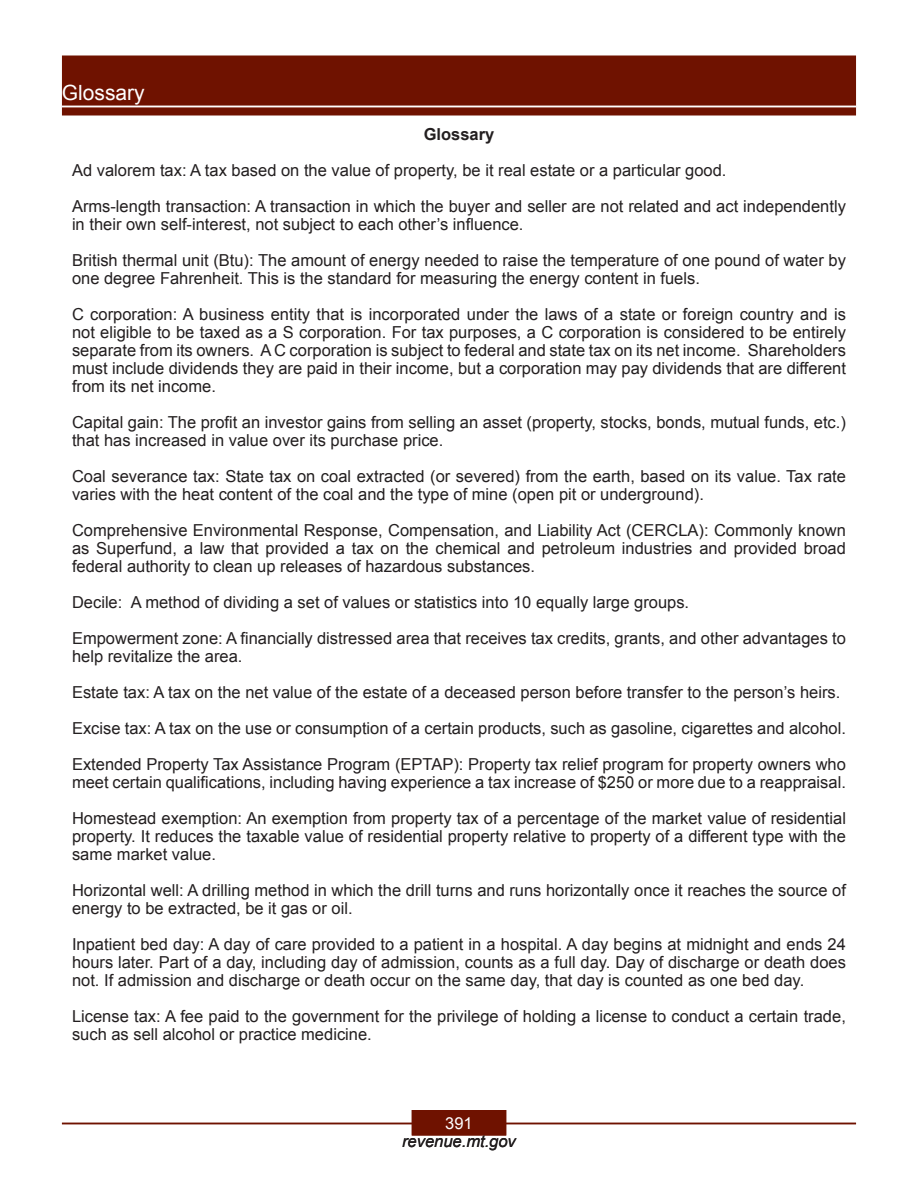
<style>
.page{position:relative;width:918px;height:1188px;background:#fff}
.page>*{position:absolute;margin:0;border:0;box-sizing:border-box;transform-origin:0 0}
.t_of_c_sub_acronymn{font:21px "Arial";color:#fff}
.No_Spacing{font:16.5px/18px "Arial";color:#231f20}
.t1{font:italic 16.5px "Arial";color:#231f20}
.No_Spacing-2{font:700 16.5px "Arial";color:#231f20}
.t2{font:16.5px "Arial";color:#fff}
</style>
<div class="page">
<div style="left:62px;top:56px;width:794px;height:60px;background:#6f1200;border:2px solid #6f1200"></div>
<hr style="left:62px;top:1123px;width:794px;height:1px;background:#6f1200">
<div style="left:412px;top:1111px;width:94px;height:24px;background:#6f1200"></div>
<div style="left:412px;top:1110px;width:94px;height:26px;border:2px solid #6f1200"></div>
<hr style="left:62px;top:106px;width:794px;height:1px;background:#fff">
<p class="t_of_c_sub_acronymn" style="left:62px;top:79px;width:84px">Glossary</p>
<p class="No_Spacing-2" style="left:424px;top:123px;width:72px">Glossary</p>
<p class="No_Spacing" style="left:72px;top:161px;width:656px">Ad valorem tax: A tax based on the value of property, be it real estate or a particular good.</p>
<p class="No_Spacing" style="left:72px;top:197px;width:775px">Arms-length transaction: A transaction in which the buyer and seller are not related and act independently in their own self-interest, not subject to each other’s influence.</p>
<p class="No_Spacing" style="left:72px;top:251px;width:775px">British thermal unit (Btu): The amount of energy needed to raise the temperature of one pound of water by one degree Fahrenheit. This is the standard for measuring the energy content in fuels.</p>
<p class="No_Spacing" style="left:72px;top:305px;width:776px;text-align:justify">C corporation: A business entity that is incorporated under the laws of a state or foreign country and is not eligible to be taxed as a S corporation. For tax purposes, a C corporation is considered to be entirely separate from its owners. A C corporation is subject to federal and state tax on its net income. Shareholders must include dividends they are paid in their income, but a corporation may pay dividends that are different from its net income.</p>
<p class="No_Spacing" style="left:72px;top:413px;width:775px">Capital gain: The profit an investor gains from selling an asset (property, stocks, bonds, mutual funds, etc.) that has increased in value over its purchase price.</p>
<p class="No_Spacing" style="left:72px;top:467px;width:775px">Coal severance tax: State tax on coal extracted (or severed) from the earth, based on its value. Tax rate varies with the heat content of the coal and the type of mine (open pit or underground).</p>
<p class="No_Spacing" style="left:72px;top:521px;width:775px;text-align:justify">Comprehensive Environmental Response, Compensation, and Liability Act (CERCLA): Commonly known as Superfund, a law that provided a tax on the chemical and petroleum industries and provided broad federal authority to clean up releases of hazardous substances.</p>
<p class="No_Spacing" style="left:72px;top:593px;width:619px">Decile: A method of dividing a set of values or statistics into 10 equally large groups.</p>
<p class="No_Spacing" style="left:72px;top:629px;width:776px">Empowerment zone: A financially distressed area that receives tax credits, grants, and other advantages to help revitalize the area.</p>
<p class="No_Spacing" style="left:72px;top:683px;width:770px">Estate tax: A tax on the net value of the estate of a deceased person before transfer to the person’s heirs.</p>
<p class="No_Spacing" style="left:72px;top:719px;width:775px">Excise tax: A tax on the use or consumption of a certain products, such as gasoline, cigarettes and alcohol.</p>
<p class="No_Spacing" style="left:72px;top:755px;width:775px">Extended Property Tax Assistance Program (EPTAP): Property tax relief program for property owners who meet certain qualifications, including having experience a tax increase of $250 or more due to a reappraisal.</p>
<p class="No_Spacing" style="left:72px;top:809px;width:775px;text-align:justify">Homestead exemption: An exemption from property tax of a percentage of the market value of residential property. It reduces the taxable value of residential property relative to property of a different type with the same market value.</p>
<p class="No_Spacing" style="left:72px;top:881px;width:776px">Horizontal well: A drilling method in which the drill turns and runs horizontally once it reaches the source of energy to be extracted, be it gas or oil.</p>
<p class="No_Spacing" style="left:72px;top:935px;width:775px;text-align:justify">Inpatient bed day: A day of care provided to a patient in a hospital. A day begins at midnight and ends 24 hours later. Part of a day, including day of admission, counts as a full day. Day of discharge or death does not. If admission and discharge or death occur on the same day, that day is counted as one bed day.</p>
<p class="No_Spacing" style="left:72px;top:1007px;width:775px">License tax: A fee paid to the government for the privilege of holding a license to conduct a certain trade, such as sell alcohol or practice medicine.</p>
<p class="t2" style="left:445px;top:1112px;width:29px">391</p>
<p class="t1" style="left:402px;top:1130px;width:115px">revenue.mt.gov</p>
</div>
